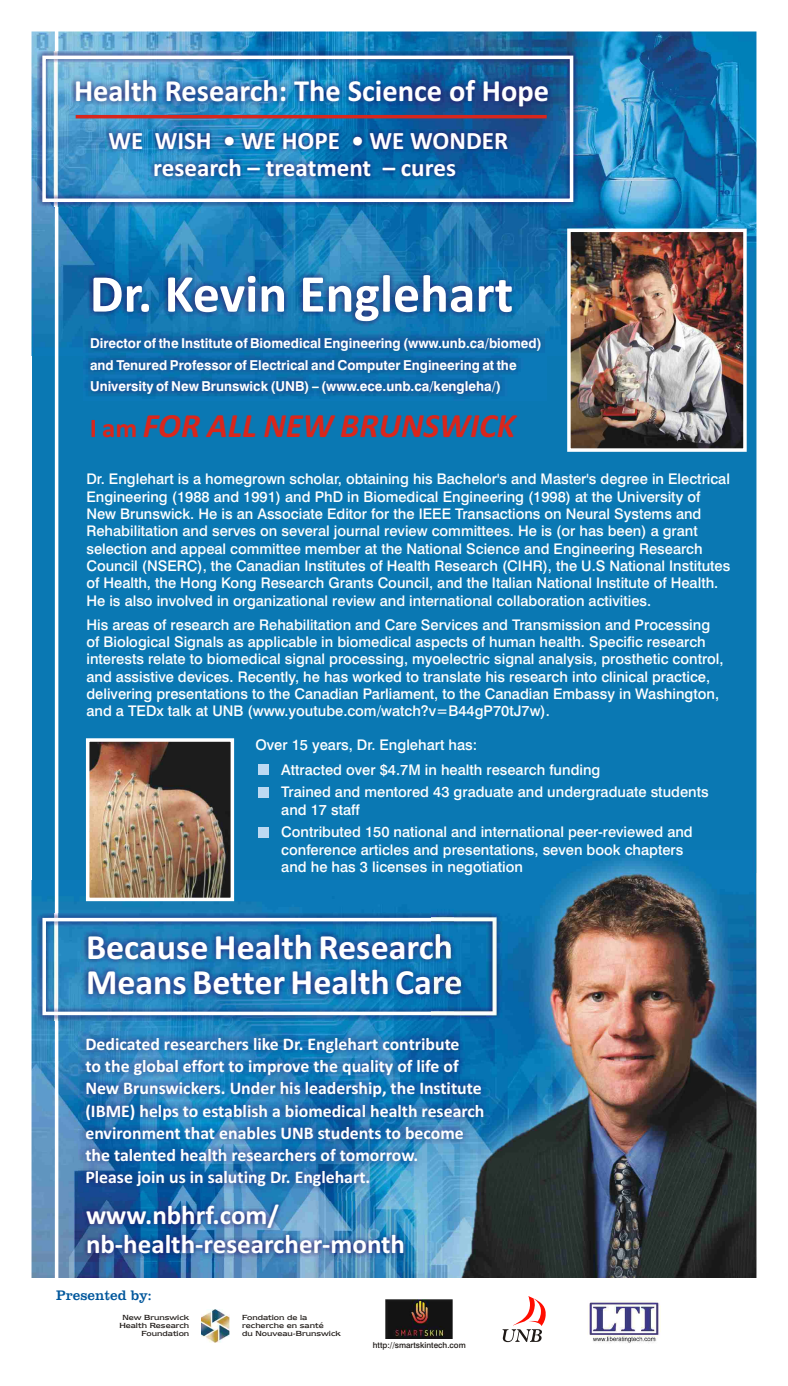
<style>
.page{position:relative;width:788px;height:1386px;background:#fff}
.page>*{position:absolute;margin:0;border:0;box-sizing:border-box;transform-origin:0 0}
.t1{font:700 53.73px "Calibri";color:#fff}
.t2{font:700 35.7px/35.4px "Calibri";color:#fff}
.t3{font:italic 700 34.12px "Calibri";color:#d9261c}
.t4{font:700 30.89px "Calibri";color:#fff}
.t5{font:700 26.78px/28.8px "Calibri";color:#fff}
.t6{font:700 25.03px/27.2px "Calibri";color:#fff;text-align:center}
.t7{font:700 17.76px/22.1px "Calibri";color:#fff}
.t8{font:500 14.7px/17.3px "Swiss 721 BT";color:#fff}
.t9{font:14.17px "Clarendon BT";color:#00579c}
.t10{font:700 13.65px/21.7px "Swiss 721 BT";color:#fff}
.t11{font:8.58px/8.3px "Newtext IT Cby BT";color:#1f1a17;text-align:right}
.t12{font:500 8.14px "Swiss 721 BT";color:#1f1a17}
.s1{font-style:normal;font-size:26.86px}
</style>
<div class="page">
<img style="left:31px;top:31px;width:726px;height:1312px">
<div style="left:567px;top:229px;width:179px;height:223px;border:4px solid #fff"></div>
<div style="left:86px;top:738px;width:148px;height:163px;border:4px solid #fff"></div>
<img style="left:79px;top:1031px;width:411px;height:162px">
<img style="left:202px;top:1310px;width:28px;height:32px">
<svg style="left:502px;top:1296px;width:45px;height:46px"></svg>
<img style="left:385px;top:1299px;width:67px;height:39px">
<img style="left:587px;top:1300px;width:74px;height:43px">
<h3 class="t4" style="left:74px;top:78px;width:476px">Health Research: The Science of Hope</h3>
<h3 class="t6" style="left:108px;top:129px;width:401px">WE WISH • WE HOPE • WE WONDER research – treatment – cures</h3>
<h1 class="t1" style="left:90px;top:271px;width:425px">Dr. Kevin Englehart</h1>
<p class="t10" style="left:90px;top:334px;width:453px">Director of the Institute of Biomedical Engineering (www.unb.ca/biomed) and Tenured Professor of Electrical and Computer Engineering at the<br>University of New Brunswick (UNB) – (www.ece.unb.ca/kengleha/)</p>
<h3 class="t3" style="left:90px;top:412px;width:427px"><span class="s1">I am</span> FOR ALL NEW BRUNSWICK</h3>
<p class="t8" style="left:86px;top:472px;width:645px">Dr. Englehart is a homegrown scholar, obtaining his Bachelor's and Master's degree in Electrical Engineering (1988 and 1991) and PhD in Biomedical Engineering (1998) at the University of New Brunswick. He is an Associate Editor for the IEEE Transactions on Neural Systems and Rehabilitation and serves on several journal review committees. He is (or has been) a grant selection and appeal committee member at the National Science and Engineering Research Council (NSERC), the Canadian Institutes of Health Research (CIHR), the U.S National Institutes of Health, the Hong Kong Research Grants Council, and the Italian National Institute of Health.<br>He is also involved in organizational review and international collaboration activities.</p>
<p class="t8" style="left:86px;top:617px;width:638px">His areas of research are Rehabilitation and Care Services and Transmission and Processing of Biological Signals as applicable in biomedical aspects of human health. Specific research interests relate to biomedical signal processing, myoelectric signal analysis, prosthetic control, and assistive devices. Recently, he has worked to translate his research into clinical practice, delivering presentations to the Canadian Parliament, to the Canadian Embassy in Washington, and a TEDx talk at UNB (www.youtube.com/watch?v=B44gP70tJ7w).</p>
<p class="t8" style="left:255px;top:737px;width:223px">Over 15 years, Dr. Englehart has:</p>
<p class="t8" style="left:281px;top:759px;width:429px;line-height:22.8px">Attracted over $4.7M in health research funding<br>Trained and mentored 43 graduate and undergraduate students</p>
<p class="t8" style="left:281px;top:799px;width:413px;line-height:22.8px">and 17 staff<br>Contributed 150 national and international peer-reviewed and</p>
<p class="t8" style="left:281px;top:842px;width:403px">conference articles and presentations, seven book chapters and he has 3 licenses in negotiation</p>
<h2 class="t2" style="left:86px;top:932px;width:378px">BecauseHealth Research<br>Means Better Health Care</h2>
<p class="t7" style="left:85px;top:1035px;width:400px">Dedicated researchers like Dr. Englehart contribute<br>to the global effort to improve the quality of life of New Brunswickers. Under his leadership, the Institute (IBME) helps to establish a biomedical health research environment that enables UNB students to become the talented health researchers of tomorrow.<br>Please join us in saluting Dr. Englehart.</p>
<h3 class="t5" style="left:86px;top:1203px;width:320px">www.nbhrf.com/ nb-health-researcher-month</h3>
<p class="t9" style="left:56px;top:1289px;width:97px">Presented by:</p>
<p class="t11" style="left:119px;top:1313px;width:71px">New Brunswick<br>Health Research<br>Foundation</p>
<p class="t11" style="left:242px;top:1313px;width:100px;text-align:left">Fondation de la recherche en santé<br>du Nouveau-Brunswick</p>
<p class="t12" style="left:373px;top:1342px;width:94px">http://smartskintech.com</p>
</div>
